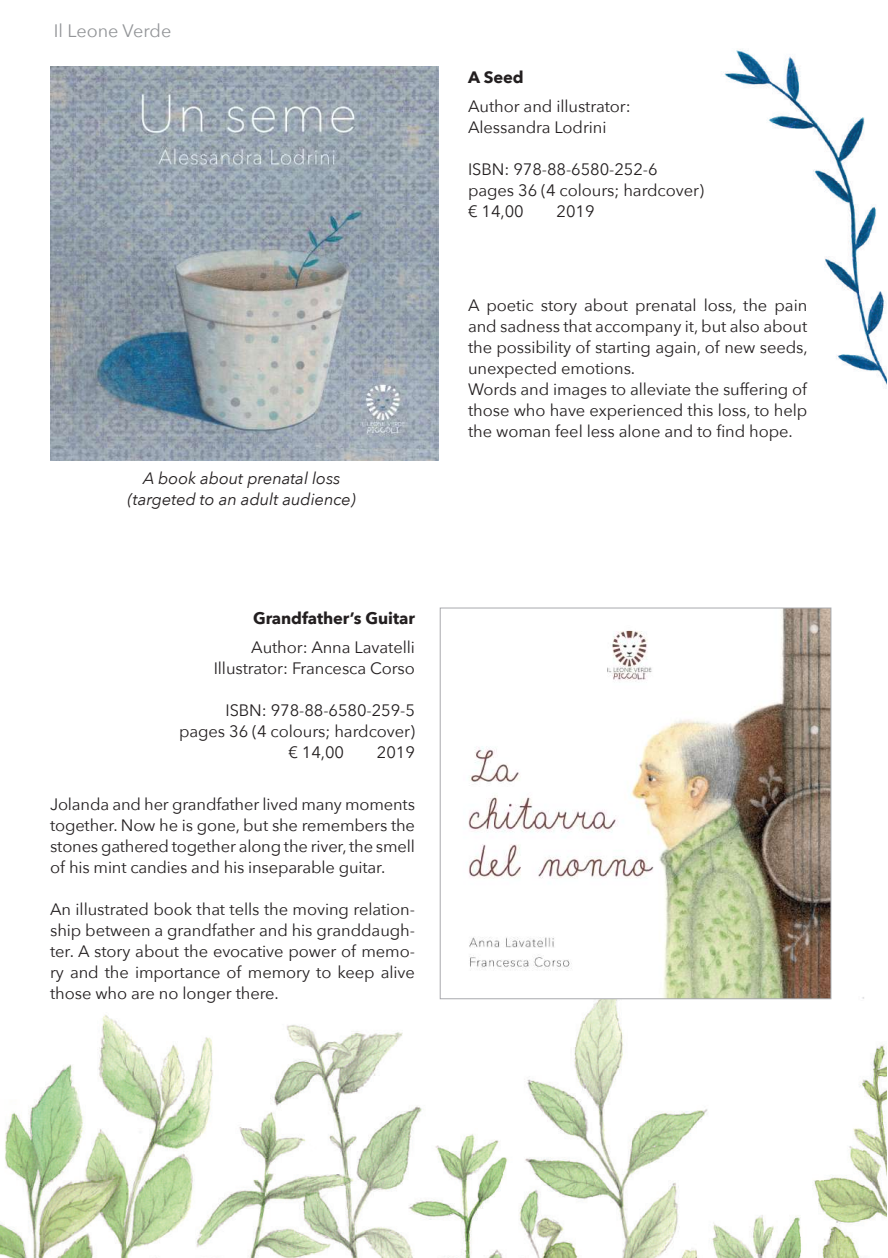
<style>
.page{position:relative;width:888px;height:1258px;background:#fff}
.page>*{position:absolute;margin:0;border:0;box-sizing:border-box;transform-origin:0 0}
.t1{font:18px "Avenir Next";color:#939598}
.t2{font:16.5px/21px "Avenir Next";letter-spacing:-.005em;color:#231f20}
.t3{font:italic 16.5px/21px "Avenir Next";letter-spacing:-.005em;color:#231f20;text-align:center}
.t4{font:700 16.5px "Avenir Next";letter-spacing:-.005em;color:#231f20}
</style>
<div class="page">
<img style="left:0;top:996px;width:887px;height:262px">
<img style="left:723px;top:49px;width:164px;height:340px">
<img style="left:50px;top:66px;width:389px;height:394px">
<img style="left:442px;top:610px;width:387px;height:387px">
<div style="left:440px;top:608px;width:391px;height:391px;border:1px solid #a8a9ad"></div>
<p class="t1" style="left:54px;top:16px;width:119px">Il Leone Verde</p>
<p class="t3" style="left:128px;top:467px;width:229px">A book about prenatal loss (targeted to an adult audience)</p>
<p class="t4" style="left:253px;top:603px;width:163px">Grandfather’s Guitar</p>
<p class="t2" style="left:214px;top:636px;width:203px;text-align:right">Author: Anna Lavatelli<br>Illustrator: Francesca Corso</p>
<p class="t2" style="left:225px;top:699px;width:191px">ISBN: 978-88-6580-259-5</p>
<p class="t2" style="left:179px;top:720px;width:237px">pages 36 (4 colours; hardcover)</p>
<p class="t2" style="left:288px;top:741px;width:57px">€ 14,00</p>
<p class="t2" style="left:377px;top:741px;width:40px">2019</p>
<p class="t2" style="left:50px;top:793px;width:366px;text-align:justify">Jolanda and her grandfather lived many moments together. Now he is gone, but she remembers the stones gathered together along the river, the smell of his mint candies and his inseparable guitar.</p>
<p class="t2" style="left:50px;top:898px;width:366px;text-align:justify">An illustrated book that tells the moving relation&shy;ship between a grandfather and his granddaugh&shy;ter. A story about the evocative power of memo&shy;ry and the importance of memory to keep alive those who are no longer there.</p>
<p class="t4" style="left:468px;top:63px;width:57px">A Seed</p>
<p class="t2" style="left:468px;top:96px;width:164px">Author and illustrator:<br>Alessandra Lodrini</p>
<p class="t2" style="left:468px;top:159px;width:237px">ISBN: 978-88-6580-252-6 pages 36 (4 colours; hardcover) € 14,00</p>
<p class="t2" style="left:557px;top:201px;width:40px">2019</p>
<p class="t2" style="left:468px;top:294px;width:341px">A poetic story about prenatal loss, the pain and sadness that accompany it, but also about the possibility of starting again, of new seeds, unexpected emotions.<br>Words and images to alleviate the suffering of those who have experienced this loss, to help the woman feel less alone and to find hope.</p>
</div>
